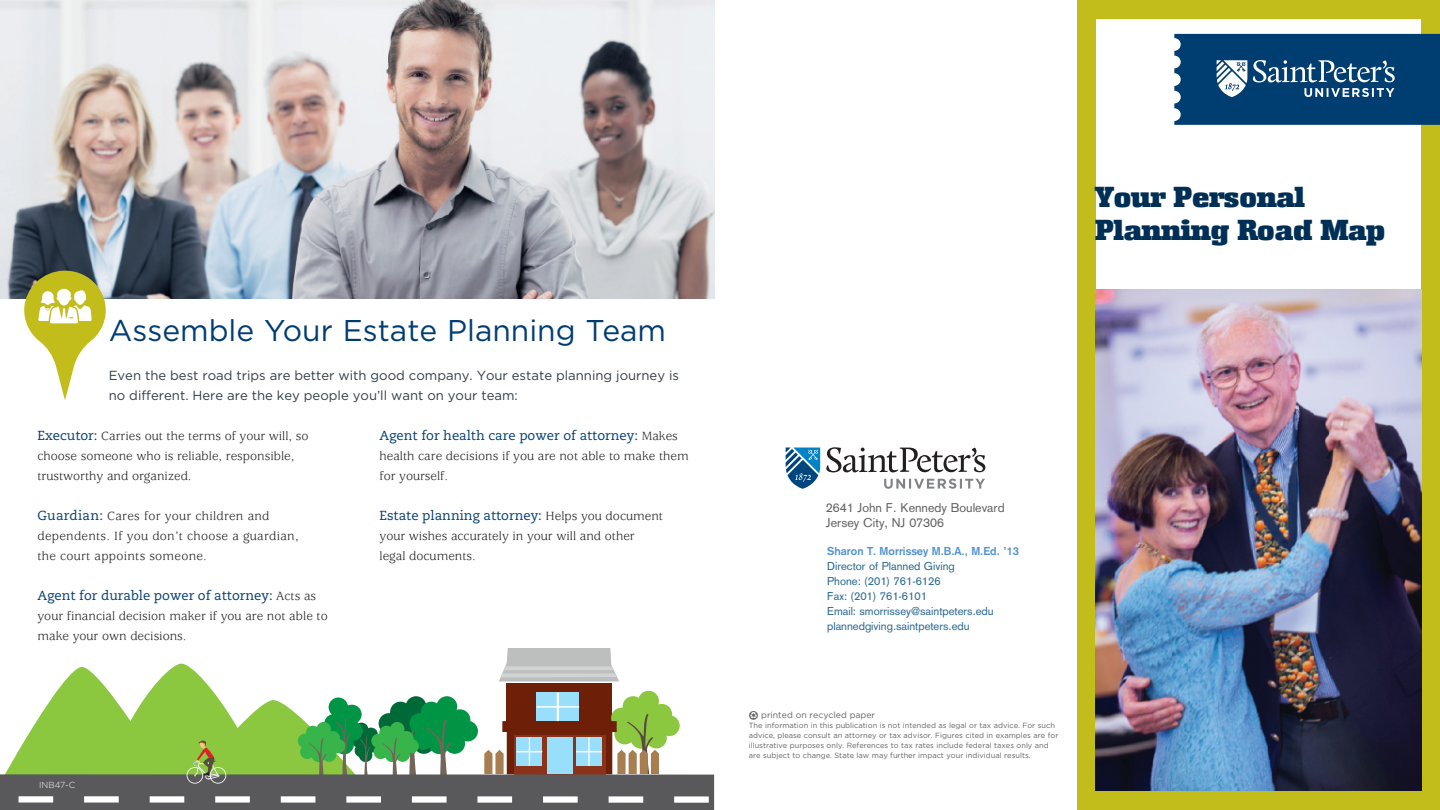
<style>
.page{position:relative;width:1440px;height:810px;background:#fff}
.page>*{position:absolute;margin:0;border:0;box-sizing:border-box;transform-origin:0 0}
.t1{font:30px "Gotham";color:#003d71}
.t2{font:800 27.5px/32.5px "Enschede";color:#002f56}
.t3{font:13.12px/20px "Usherwood";color:#231f20}
.t4{font:13.12px/20px "Gotham";color:#313e48}
.t5{font:13.12px "Caecilia";color:#003d71}
.t6{font:13.12px/20px "Usherwood";letter-spacing:.02em;color:#231f20}
.t7{font:12.5px/15px "Akzidenz Grotesk";color:#636366}
.t8{font:11.25px/15px "Akzidenz Grotesk";color:#2b6893}
.t9{font:700 11.25px "Akzidenz Grotesk";color:#5293ce}
.t10{font:8.75px "Gotham";color:#636366}
.t11{font:300 8.75px "Gotham";color:#fff}
.t12{font:7.5px/10px "Gotham";color:#636366}
.s1{font-family:"Caecilia";color:#003d71}
.s2{font-family:"Usherwood";color:#231f20}
.s3{font-family:"Recycle"}
</style>
<div class="page">
<img style="left:0;top:0;width:714px;height:298px">
<svg style="left:23px;top:270px;width:83px;height:130px"></svg>
<svg style="left:0;top:648px;width:714px;height:162px"></svg>
<div style="left:1077px;top:0;width:19px;height:810px;background:#c3bd1c"></div>
<div style="left:1421px;top:0;width:19px;height:810px;background:#c3bd1c"></div>
<svg style="left:1174px;top:34px;width:266px;height:91px;background:#19507f"></svg>
<img style="left:1096px;top:290px;width:325px;height:501px">
<div style="left:1077px;top:0;width:363px;height:19px;background:#c3bd1c"></div>
<div style="left:1077px;top:791px;width:363px;height:19px;background:#c3bd1c"></div>
<svg style="left:884px;top:479px;width:101px;height:10px"></svg>
<svg style="left:826px;top:447px;width:159px;height:25px"></svg>
<svg style="left:786px;top:448px;width:34px;height:41px"></svg>
<h1 class="t1" style="left:109px;top:314px;width:559px">Assemble Your Estate Planning Team</h1>
<h3 class="t4" style="left:109px;top:365px;width:572px">Even the best road trips are better with good company. Your estate planning journey is no different. Here are the key people you’ll want on your team:</h3>
<h3 class="t3" style="left:38px;top:426px;width:273px"><span class="s1">Executor:</span> Carries out the terms of your will, so choose someone who is reliable, responsible, trustworthy and organized.</h3>
<h3 class="t6" style="left:38px;top:506px;width:263px"><span class="s1">Guardian:</span> Cares for your children and dependents. If you don’t choose a guardian, the court appoints someone.</h3>
<h3 class="t5" style="left:38px;top:588px;width:280px">Agent for durable power of attorney: <span class="s2">Acts as</span></h3>
<h3 class="t3" style="left:38px;top:606px;width:292px">your financial decision maker if you are not able to make your own decisions.</h3>
<h3 class="t5" style="left:380px;top:428px;width:300px">Agent for health care power of attorney: <span class="s2">Makes</span></h3>
<h3 class="t3" style="left:380px;top:446px;width:311px">health care decisions if you are not able to make them for yourself.</h3>
<h3 class="t5" style="left:380px;top:508px;width:285px">Estate planning attorney: <span class="s2">Helps you document</span></h3>
<h3 class="t3" style="left:380px;top:526px;width:257px">your wishes accurately in your will and other legal documents.</h3>
<p class="t11" style="left:39px;top:780px;width:37px">INB47-C</p>
<h2 class="t2" style="left:1096px;top:181px;width:291px">Your Personal<br>Planning Road Map</h2>
<h3 class="t7" style="left:826px;top:500px;width:180px">2641 John F. Kennedy Boulevard<br>Jersey City, NJ 07306</h3>
<h3 class="t9" style="left:827px;top:545px;width:193px">Sharon T. Morrissey M.B.A., M.Ed. ’13</h3>
<h3 class="t8" style="left:827px;top:559px;width:168px">Director of Planned Giving<br>Phone: (201) 761-6126<br>Fax: (201) 761-6101<br>Email: smorrissey@saintpeters.edu plannedgiving.saintpeters.edu</h3>
<p class="t10" style="left:749px;top:710px;width:128px"><span class="s3">E</span> printed on recycled paper</p>
<p class="t12" style="left:749px;top:720px;width:311px">The information in this publication is not intended as legal or tax advice. For such advice, please consult an attorney or tax advisor. Figures cited in examples are for illustrative purposes only. References to tax rates include federal taxes only and are subject to change. State law may further impact your individual results.</p>
</div>
